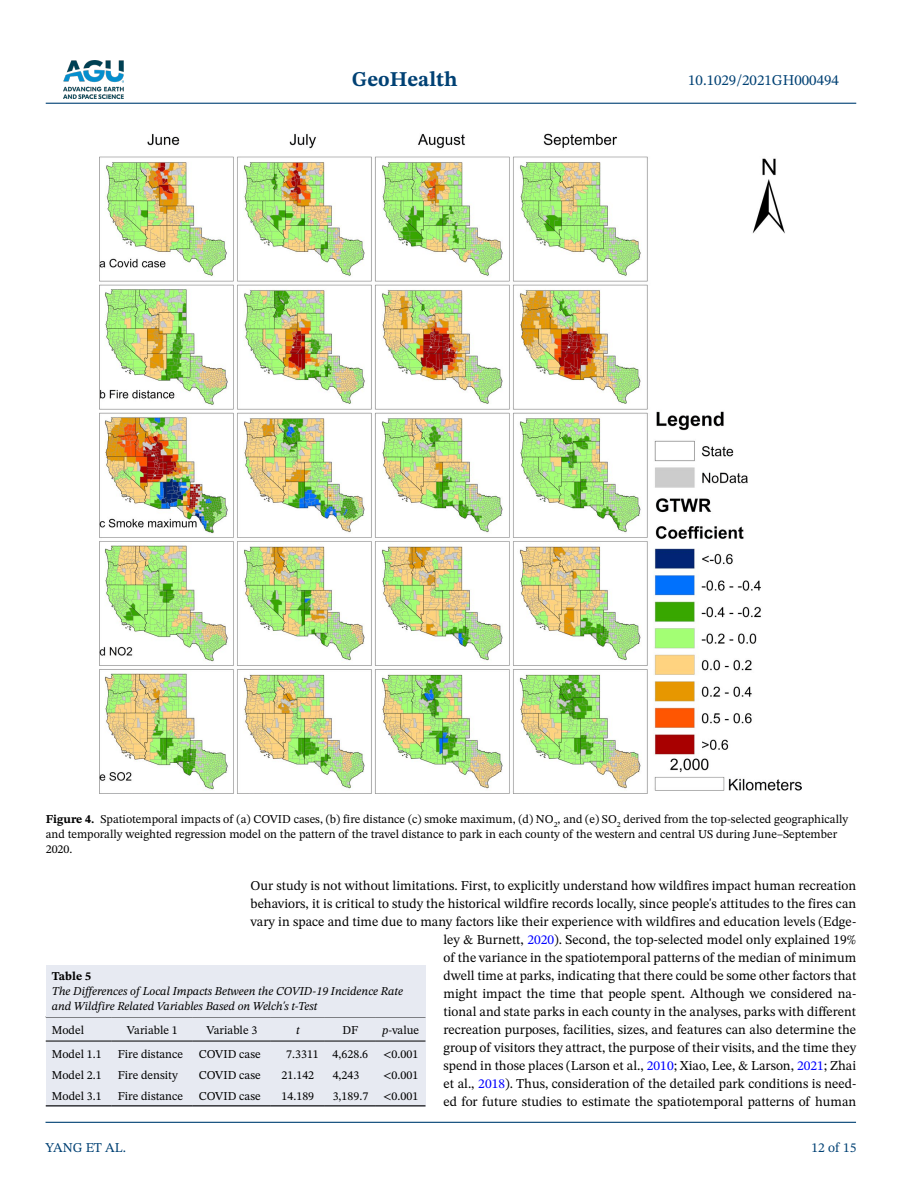
<style>
.page{position:relative;width:902px;height:1183px;background:#fff}
.page>*{position:absolute;margin:0;border:0;box-sizing:border-box;transform-origin:0 0}
.t1{font:700 21px "STIX Two Text";color:#004174}
.t2{font:15px "STIX Two Text";color:#004174}
.t3{font:13.5px/18px "STIX Two Text";color:#000;text-align:right}
.t4{font:13.5px "STIX Two Text";color:#004174}
.t5{font:12px/15px "STIX Two Text";color:#000}
.t6{font:italic 12px/15px "STIX Two Text";color:#000}
.t7{font:700 12px "STIX Two Text";color:#000}
.s1{font-weight:700}
.s2{color:#00f}
.s3{font-style:italic}
</style>
<div class="page">
<img style="left:63px;top:60px;width:60px;height:39px">
<hr style="left:46px;top:103px;width:810px;height:1px;background:#004174">
<hr style="left:45px;top:1121px;width:810px;height:1px;background:#004174">
<img style="left:99px;top:134px;width:702px;height:659px">
<div style="left:46px;top:1016px;width:379px;height:90px;background:#e7eaf2"></div>
<hr style="left:46px;top:1016px;width:66px;height:1px;background:#000">
<hr style="left:46px;top:1040px;width:66px;height:1px;background:#000">
<hr style="left:112px;top:1016px;width:81px;height:1px;background:#000">
<hr style="left:112px;top:1040px;width:81px;height:1px;background:#000">
<hr style="left:193px;top:1016px;width:78px;height:1px;background:#000">
<hr style="left:193px;top:1040px;width:78px;height:1px;background:#000">
<hr style="left:271px;top:1016px;width:54px;height:1px;background:#000">
<hr style="left:271px;top:1040px;width:54px;height:1px;background:#000">
<hr style="left:325px;top:1016px;width:51px;height:1px;background:#000">
<hr style="left:325px;top:1040px;width:51px;height:1px;background:#000">
<hr style="left:376px;top:1016px;width:49px;height:1px;background:#000">
<hr style="left:376px;top:1040px;width:49px;height:1px;background:#000">
<hr style="left:46px;top:1104px;width:66px;height:2px;background:#000">
<hr style="left:112px;top:1104px;width:81px;height:2px;background:#000">
<hr style="left:193px;top:1104px;width:78px;height:2px;background:#000">
<hr style="left:271px;top:1104px;width:54px;height:2px;background:#000">
<hr style="left:325px;top:1104px;width:51px;height:2px;background:#000">
<hr style="left:376px;top:1104px;width:49px;height:2px;background:#000">
<div style="left:46px;top:964px;width:379px;height:52px;background:#e7eaf2"></div>
<h1 class="t1" style="left:352px;top:64px;width:107px">GeoHealth</h1>
<p class="t2" style="left:688px;top:69px;width:152px">10.1029/2021GH000494</p>
<p class="t5" style="left:46px;top:810px;width:804px"><span class="s1">Figure 4.</span> Spatiotemporal impacts of (a) COVID cases, (b) fire distance (c) smoke maximum, (d) NO<sub>2</sub>, and (e) SO<sub>2</sub> derived from the top-selected geographically and temporally weighted regression model on the pattern of the travel distance to park in each county of the western and central US during June–September<br>2020.</p>
<p class="t3" style="left:250px;top:876px;width:607px">Our study is not without limitations. First, to explicitly understand how wildfires impact human recreation behaviors, it is critical to study the historical wildfire records locally, since people's attitudes to the fires can vary in space and time due to many factors like their experience with wildfires and education levels (Edge&shy;ley &amp; Burnett, <span class="s2">2020</span>). Second, the top-selected model only explained 19%<br>of the variance in the spatiotemporal patterns of the median of minimum<br>dwell time at parks, indicating that there could be some other factors that<br>might impact the time that people spent. Although we considered na-<br>tional and state parks in each county in the analyses, parks with different<br>recreation purposes, facilities, sizes, and features can also determine the<br>group of visitors they attract, the purpose of their visits, and the time they<br>spend in those places (Larson et al., <span class="s2">2010</span>; Xiao, Lee, &amp; Larson, <span class="s2">2021</span>; Zhai<br>et al., <span class="s2">2018</span>). Thus, consideration of the detailed park conditions is need-<br>ed for future studies to estimate the spatiotemporal patterns of human</p>
<p class="t7" style="left:52px;top:967px;width:41px">Table 5</p>
<p class="t6" style="left:52px;top:983px;width:353px">The Differences of Local Impacts Between the COVID-19 Incidence Rate and Wildfire Related Variables Based on Welch's t-Test</p>
<p class="t5" style="left:52px;top:1021px;width:34px">Model</p>
<p class="t5" style="left:127px;top:1021px;width:52px">Variable 1</p>
<p class="t5" style="left:206px;top:1021px;width:52px">Variable 3</p>
<p class="t6" style="left:296px;top:1021px;width:5px">t</p>
<p class="t5" style="left:342px;top:1021px;width:17px">DF</p>
<p class="t5" style="left:382px;top:1021px;width:38px"><span class="s3">p</span>-value</p>
<p class="t5" style="left:52px;top:1045px;width:51px">Model 1.1</p>
<p class="t5" style="left:118px;top:1045px;width:67px">Fire distance</p>
<p class="t5" style="left:199px;top:1045px;width:63px">COVID case</p>
<p class="t5" style="left:286px;top:1045px;width:133px">7.3311 4,628.6 &lt;0.001</p>
<p class="t5" style="left:52px;top:1066px;width:51px">Model 2.1</p>
<p class="t5" style="left:118px;top:1066px;width:61px">Fire density</p>
<p class="t5" style="left:199px;top:1066px;width:63px">COVID case</p>
<p class="t5" style="left:281px;top:1066px;width:34px">21.142</p>
<p class="t5" style="left:332px;top:1066px;width:28px">4,243</p>
<p class="t5" style="left:383px;top:1066px;width:37px">&lt;0.001</p>
<p class="t5" style="left:52px;top:1087px;width:51px">Model 3.1</p>
<p class="t5" style="left:118px;top:1087px;width:67px">Fire distance</p>
<p class="t5" style="left:199px;top:1087px;width:63px">COVID case</p>
<p class="t5" style="left:281px;top:1087px;width:34px">14.189</p>
<p class="t5" style="left:332px;top:1087px;width:87px">3,189.7 &lt;0.001</p>
<p class="t4" style="left:45px;top:1137px;width:82px">YANG ET AL.</p>
<p class="t4" style="left:811px;top:1137px;width:46px">12 of 15</p>
</div>
